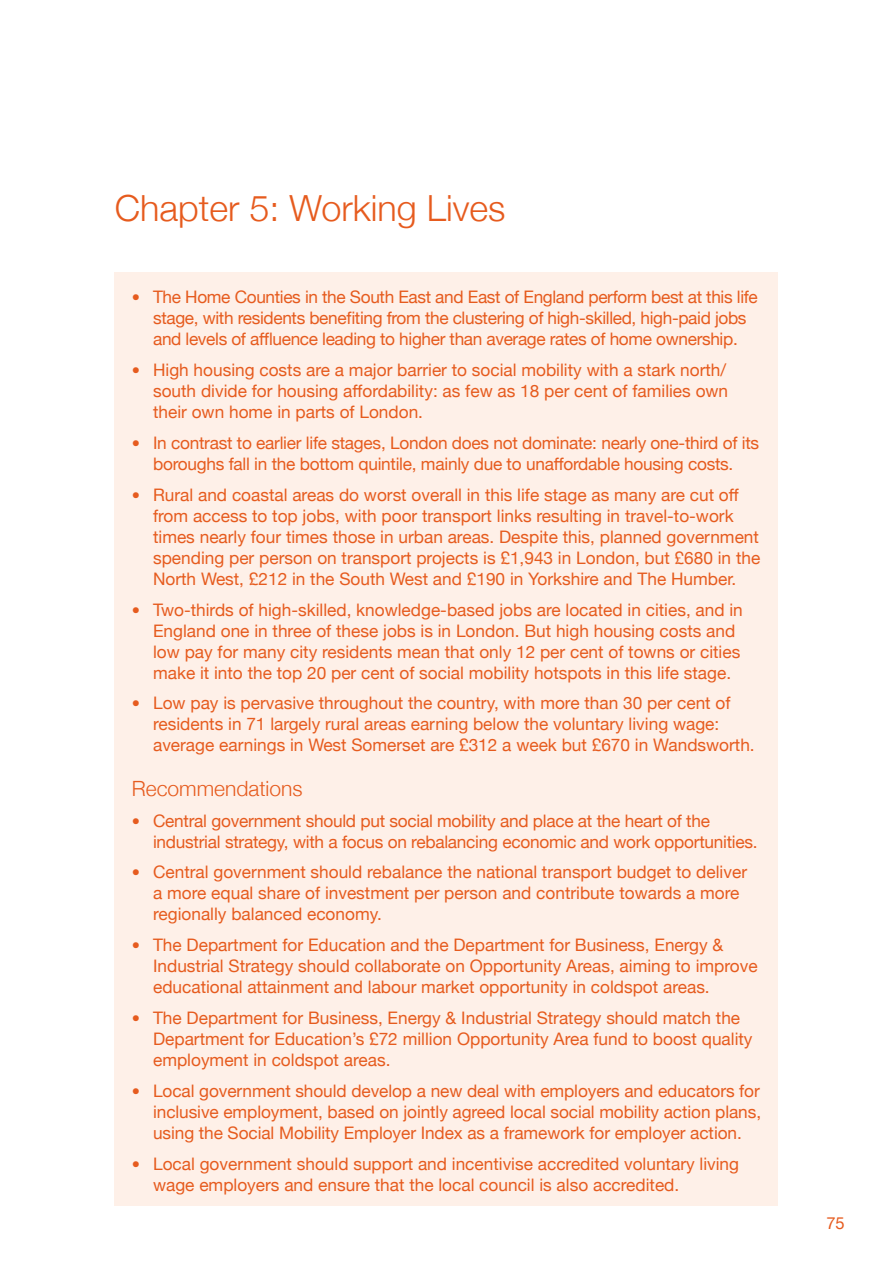
<style>
.page{position:relative;width:893px;height:1263px;background:#fff}
.page>*{position:absolute;margin:0;border:0;box-sizing:border-box;transform-origin:0 0}
._00_-_Chapter_Headin{font:300 36px "Helvetica Neue";color:#e65b1e}
._02_-_B-Heading{font:300 21px "Helvetica Neue";color:#e65b1e}
.t1{font:17.25px/21px "Helvetica Neue";color:#e65b1e}
.t2{font:17.25px/21px "Helvetica Neue";letter-spacing:-.02em;color:#e65b1e;text-align:center}
.t3{font:16.5px "Helvetica Neue";color:#e65b1e}
.s1{font-weight:300;font-size:16.5px}
</style>
<div class="page">
<div style="left:115px;top:272px;width:663px;height:933px;background:#fef0e8"></div>
<p class="_00_-_Chapter_Headin" style="left:115px;top:179px;width:392px">Chapter 5: Working Lives</p>
<p class="t2" style="left:132px;top:288px;width:627px"><span class="s1">•</span> The Home Counties in the South East and East of England perform best at this life stage, with residents benefiting from the clustering of high-skilled, high-paid jobs and levels of affluence leading to higher than average rates of home ownership.</p>
<p class="t1" style="left:153px;top:361px;width:577px;text-align:justify;text-indent:-21px"><span class="s1">•</span> High housing costs are a major barrier to social mobility with a stark north/ south divide for housing affordability: as few as 18 per cent of families own their own home in parts of London.</p>
<p class="t1" style="left:132px;top:433px;width:629px;text-align:center"><span class="s1">•</span> In contrast to earlier life stages, London does not dominate: nearly one-third of its boroughs fall in the bottom quintile, mainly due to unaffordable housing costs.</p>
<p class="t1" style="left:153px;top:485px;width:609px;text-indent:-21px"><span class="s1">•</span> Rural and coastal areas do worst overall in this life stage as many are cut off from access to top jobs, with poor transport links resulting in travel-to-work times nearly four times those in urban areas. Despite this, planned government spending per person on transport projects is £1,943 in London, but £680 in the North West, £212 in the South West and £190 in Yorkshire and The Humber.</p>
<p class="t1" style="left:153px;top:600px;width:591px;text-indent:-21px"><span class="s1">•</span> Two-thirds of high-skilled, knowledge-based jobs are located in cities, and in England one in three of these jobs is in London. But high housing costs and low pay for many city residents mean that only 12 per cent of towns or cities make it into the top 20 per cent of social mobility hotspots in this life stage.</p>
<p class="t1" style="left:153px;top:694px;width:603px;text-indent:-21px"><span class="s1">•</span> Low pay is pervasive throughout the country, with more than 30 per cent of residents in 71 largely rural areas earning below the voluntary living wage: average earnings in West Somerset are £312 a week but £670 in Wandsworth.</p>
<p class="_02_-_B-Heading" style="left:132px;top:771px;width:172px">Recommendations</p>
<p class="t1" style="left:153px;top:811px;width:606px;text-indent:-21px"><span class="s1">•</span> Central government should put social mobility and place at the heart of the industrial strategy, with a focus on rebalancing economic and work opportunities.</p>
<p class="t1" style="left:153px;top:863px;width:595px;text-indent:-21px"><span class="s1">•</span> Central government should rebalance the national transport budget to deliver a more equal share of investment per person and contribute towards a more regionally balanced economy.</p>
<p class="t1" style="left:153px;top:935px;width:606px;text-indent:-21px"><span class="s1">•</span> The Department for Education and the Department for Business, Energy &amp;<br>Industrial Strategy should collaborate on Opportunity Areas, aiming to improve educational attainment and labour market opportunity in coldspot areas.</p>
<p class="t1" style="left:153px;top:1008px;width:601px;text-indent:-21px"><span class="s1">•</span> The Department for Business, Energy &amp; Industrial Strategy should match the<br>Department for Education’s £72 million Opportunity Area fund to boost quality employment in coldspot areas.</p>
<p class="t1" style="left:153px;top:1081px;width:609px;text-align:justify;text-indent:-21px"><span class="s1">•</span> Local government should develop a new deal with employers and educators for inclusive employment, based on jointly agreed local social mobility action plans, using the Social Mobility Employer Index as a framework for employer action.</p>
<p class="t1" style="left:153px;top:1154px;width:587px;text-indent:-21px"><span class="s1">•</span> Local government should support and incentivise accredited voluntary living wage employers and ensure that the local council is also accredited.</p>
<p class="t3" style="left:826px;top:1211px;width:20px">75</p>
</div>
